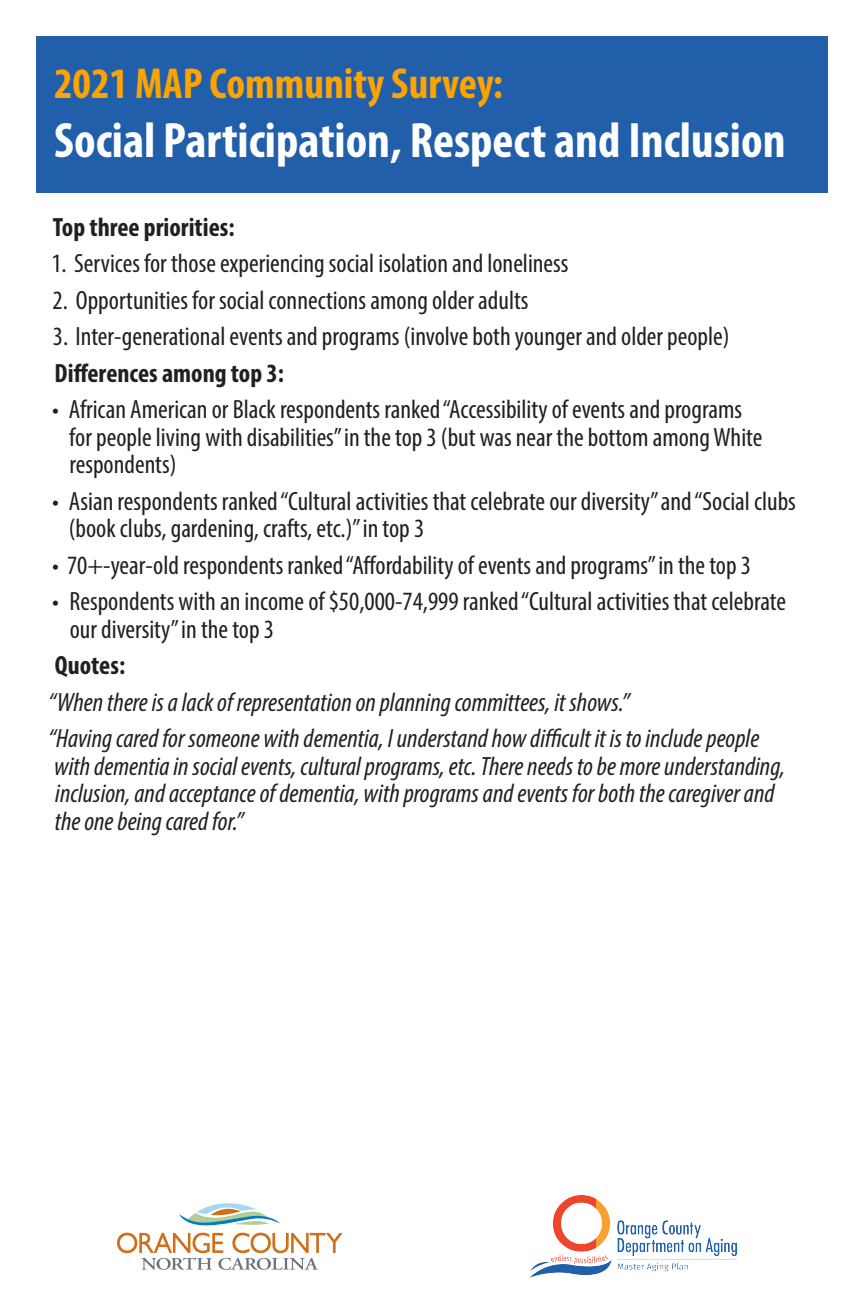
<style>
.page{position:relative;width:864px;height:1296px;background:#fff}
.page>*{position:absolute;margin:0;border:0;box-sizing:border-box;transform-origin:0 0}
.t1{font:700 condensed 50px "Myriad Pro";color:#fff}
.t2{font:700 condensed 43.5px "Myriad Pro";color:#ffa300}
.t3{font:condensed 26.5px/27.5px "Myriad Pro";color:#231f20}
.t4{font:italic condensed 26.5px/27.5px "Myriad Pro";color:#231f20}
.t5{font:700 condensed 26.5px "Myriad Pro";color:#231f20}
</style>
<div class="page">
<div style="left:36px;top:36px;width:792px;height:157px;background:#215fab"></div>
<img style="left:529px;top:1195px;width:208px;height:83px">
<svg style="left:179px;top:1203px;width:102px;height:23px"></svg>
<svg style="left:117px;top:1233px;width:226px;height:37px"></svg>
<h2 class="t2" style="left:54px;top:56px;width:451px">2021 MAP Community Survey:</h2>
<h1 class="t1" style="left:54px;top:109px;width:733px">Social Participation, Respect and Inclusion</h1>
<p class="t5" style="left:53px;top:210px;width:183px">Top three priorities:</p>
<p class="t3" style="left:51px;top:250px;width:519px">1. Services for those experiencing social isolation and loneliness</p>
<p class="t3" style="left:53px;top:286px;width:477px">2. Opportunities for social connections among older adults</p>
<p class="t3" style="left:53px;top:323px;width:678px">3. Inter-generational events and programs (involve both younger and older people)</p>
<p class="t5" style="left:55px;top:356px;width:231px">Differences among top 3:</p>
<p class="t3" style="left:69px;top:396px;width:695px;text-indent:-17px">• African American or Black respondents ranked “Accessibility of events and programs for people living with disabilities” in the top 3 (but was near the bottom among White respondents)</p>
<p class="t3" style="left:69px;top:487px;width:729px;text-indent:-17px">• Asian respondents ranked “Cultural activities that celebrate our diversity” and “Social clubs (book clubs, gardening, crafts, etc.)” in top 3</p>
<p class="t3" style="left:52px;top:551px;width:700px">• 70+-year-old respondents ranked “Affordability of events and programs” in the top 3</p>
<p class="t3" style="left:70px;top:587px;width:718px;text-indent:-18px">• Respondents with an income of $50,000-74,999 ranked “Cultural activities that celebrate our diversity” in the top 3</p>
<p class="t5" style="left:55px;top:649px;width:72px">Quotes:</p>
<p class="t4" style="left:48px;top:683px;width:712px;line-height:36.5px">“When there is a lack of representation on planning committees, it shows.”<br>“Having cared for someone with dementia, I understand how difficult it is to include people</p>
<p class="t4" style="left:54px;top:752px;width:732px">with dementia in social events, cultural programs, etc. There needs to be more understanding, inclusion, and acceptance of dementia, with programs and events for both the caregiver and the one being cared for.”</p>
</div>
